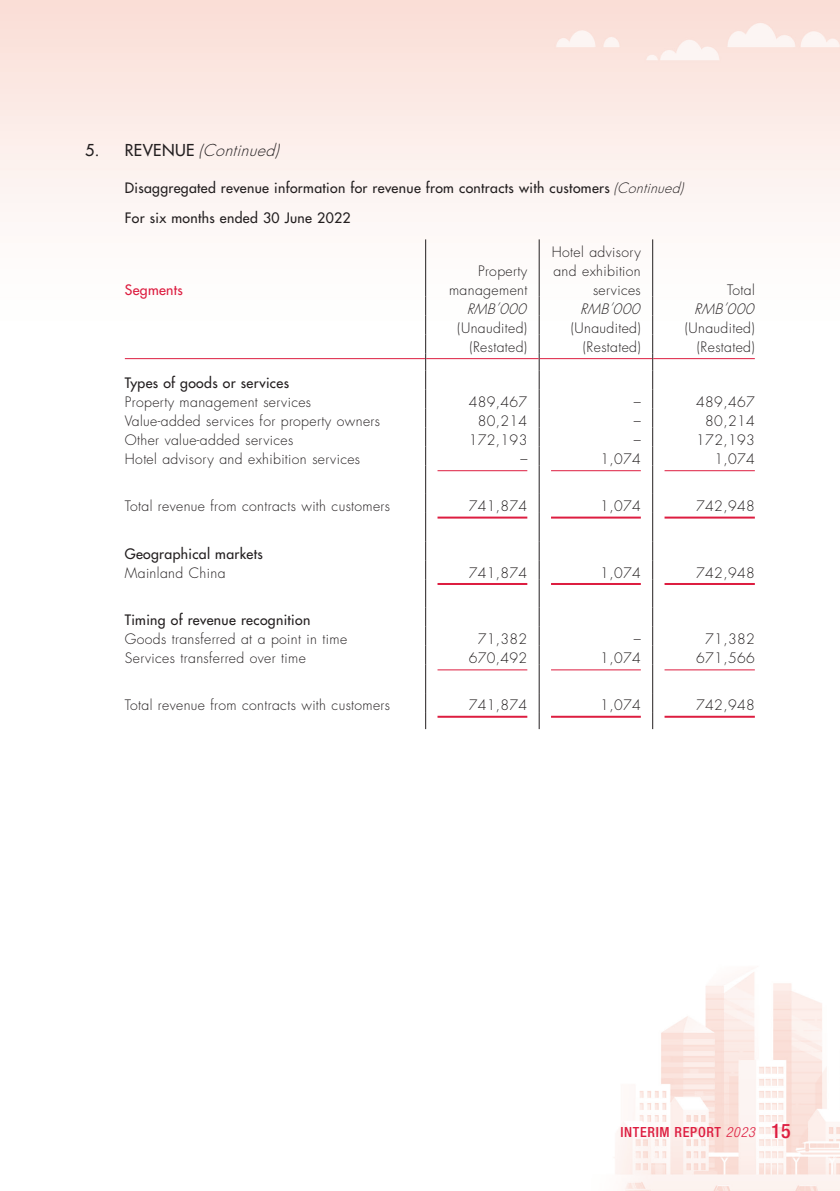
<style>
.page{position:relative;width:840px;height:1191px;background:#fff}
.page>*{position:absolute;margin:0;border:0;box-sizing:border-box;transform-origin:0 0}
.t1{font:italic 300 16px "Futura Std";color:#231f20}
.t2{font:300 14px/19px "Futura Std";letter-spacing:.025em;color:#231f20;text-align:right}
.t3{font:500 14px/30.4px "Futura Std";letter-spacing:.025em;color:#231f20}
.t4{font:italic 300 14px "Futura Std";color:#231f20}
.t5{font:500 condensed 14px "Helvetica Neue LT Std";letter-spacing:.05em;color:#dd1d40}
.t6{font:500 14px "Futura Std";letter-spacing:.025em;color:#dd1d40}
.s1{font-weight:500;font-style:normal}
.s2{font-weight:300;font-style:italic}
.s3{font-size:20px}
</style>
<div class="page">
<img style="left:0;top:0;width:839px;height:1191px">
<hr style="left:538px;top:239px;width:1px;height:57px;background:#231f20">
<hr style="left:651px;top:239px;width:1px;height:57px;background:#231f20">
<hr style="left:425px;top:239px;width:1px;height:57px;background:#231f20">
<svg style="left:425px;top:296px;width:1px;height:433px"></svg>
<svg style="left:538px;top:296px;width:1px;height:433px"></svg>
<svg style="left:651px;top:296px;width:1px;height:433px"></svg>
<hr style="left:125px;top:358px;width:300px;height:1px;background:#dd1d40">
<hr style="left:426px;top:358px;width:112px;height:1px;background:#dd1d40">
<hr style="left:539px;top:358px;width:112px;height:1px;background:#dd1d40">
<hr style="left:652px;top:358px;width:102px;height:1px;background:#dd1d40">
<hr style="left:437px;top:470px;width:90px;height:1px;background:#dd1d40">
<hr style="left:550px;top:470px;width:90px;height:1px;background:#dd1d40">
<hr style="left:664px;top:470px;width:90px;height:1px;background:#dd1d40">
<hr style="left:437px;top:516px;width:90px;height:2px;background:#dd1d40">
<hr style="left:550px;top:516px;width:90px;height:2px;background:#dd1d40">
<hr style="left:664px;top:516px;width:90px;height:2px;background:#dd1d40">
<hr style="left:437px;top:583px;width:90px;height:2px;background:#dd1d40">
<hr style="left:550px;top:583px;width:90px;height:2px;background:#dd1d40">
<hr style="left:664px;top:583px;width:90px;height:2px;background:#dd1d40">
<hr style="left:437px;top:669px;width:90px;height:1px;background:#dd1d40">
<hr style="left:550px;top:669px;width:90px;height:1px;background:#dd1d40">
<hr style="left:664px;top:669px;width:90px;height:1px;background:#dd1d40">
<hr style="left:437px;top:716px;width:90px;height:2px;background:#dd1d40">
<hr style="left:550px;top:716px;width:90px;height:2px;background:#dd1d40">
<hr style="left:664px;top:716px;width:90px;height:2px;background:#dd1d40">
<p class="t1" style="left:85px;top:140px;width:200px"><span class="s1">5 . R E V E N U E</span> (Continued)</p>
<p class="t3" style="left:125px;top:173px;width:564px">Disaggregated revenue information for revenue from contracts with customers <span class="s2">(Continued)<br></span>For six months ended 30 June 2022</p>
<p class="t6" style="left:125px;top:281px;width:60px">Segments</p>
<p class="t2" style="left:449px;top:261px;width:80px">Property management</p>
<p class="t2" style="left:551px;top:242px;width:90px">Hotel advisory and exhibition services</p>
<p class="t2" style="left:726px;top:280px;width:29px">Total</p>
<p class="t4" style="left:466px;top:300px;width:65px">RMB’000</p>
<p class="t4" style="left:580px;top:300px;width:65px">RMB’000</p>
<p class="t4" style="left:693px;top:300px;width:65px">RMB’000</p>
<p class="t2" style="left:457px;top:318px;width:71px">(Unaudited)</p>
<p class="t2" style="left:570px;top:318px;width:71px">(Unaudited)</p>
<p class="t2" style="left:684px;top:318px;width:71px">(Unaudited)</p>
<p class="t2" style="left:469px;top:337px;width:59px">(Restated)</p>
<p class="t2" style="left:582px;top:337px;width:59px">(Restated)</p>
<p class="t2" style="left:696px;top:337px;width:59px">(Restated)</p>
<p class="t3" style="left:125px;top:367px;width:166px">Types of goods or services</p>
<p class="t2" style="left:125px;top:392px;width:188px">Property management services</p>
<p class="t2" style="left:468px;top:392px;width:60px">489,467</p>
<p class="t2" style="left:633px;top:392px;width:8px">–</p>
<p class="t2" style="left:695px;top:392px;width:60px">489,467</p>
<p class="t2" style="left:125px;top:411px;width:256px">Value-added services for property owners</p>
<p class="t2" style="left:477px;top:411px;width:51px">80,214</p>
<p class="t2" style="left:633px;top:411px;width:8px">–</p>
<p class="t2" style="left:704px;top:411px;width:51px">80,214</p>
<p class="t2" style="left:125px;top:430px;width:170px">Other value-added services</p>
<p class="t2" style="left:468px;top:430px;width:60px">172,193</p>
<p class="t2" style="left:633px;top:430px;width:8px">–</p>
<p class="t2" style="left:695px;top:430px;width:60px">172,193</p>
<p class="t2" style="left:125px;top:449px;width:237px">Hotel advisory and exhibition services</p>
<p class="t2" style="left:520px;top:449px;width:8px">–</p>
<p class="t2" style="left:600px;top:449px;width:42px">1,074</p>
<p class="t2" style="left:714px;top:449px;width:42px">1,074</p>
<p class="t2" style="left:125px;top:497px;width:267px">Total revenue from contracts with customers</p>
<p class="t2" style="left:468px;top:497px;width:60px">741,874</p>
<p class="t2" style="left:600px;top:497px;width:42px">1,074</p>
<p class="t2" style="left:695px;top:497px;width:60px">742,948</p>
<p class="t3" style="left:125px;top:538px;width:139px">Geographical markets</p>
<p class="t2" style="left:125px;top:563px;width:102px">Mainland China</p>
<p class="t2" style="left:468px;top:563px;width:60px">741,874</p>
<p class="t2" style="left:600px;top:563px;width:42px">1,074</p>
<p class="t2" style="left:695px;top:563px;width:60px">742,948</p>
<p class="t3" style="left:125px;top:604px;width:187px">Timing of revenue recognition</p>
<p class="t2" style="left:125px;top:629px;width:224px">Goods transferred at a point in time</p>
<p class="t2" style="left:477px;top:629px;width:51px">71,382</p>
<p class="t2" style="left:633px;top:629px;width:8px">–</p>
<p class="t2" style="left:704px;top:629px;width:51px">71,382</p>
<p class="t2" style="left:125px;top:648px;width:182px">Services transferred over time</p>
<p class="t2" style="left:468px;top:648px;width:60px">670,492</p>
<p class="t2" style="left:600px;top:648px;width:42px">1,074</p>
<p class="t2" style="left:695px;top:648px;width:60px">671,566</p>
<p class="t2" style="left:125px;top:696px;width:267px">Total revenue from contracts with customers</p>
<p class="t2" style="left:468px;top:696px;width:60px">741,874</p>
<p class="t2" style="left:600px;top:696px;width:42px">1,074</p>
<p class="t2" style="left:695px;top:696px;width:60px">742,948</p>
<p class="t5" style="left:620px;top:1123px;width:172px">INTERIM REPORT <span class="s2">2023</span> <span class="s3">15</span></p>
</div>
